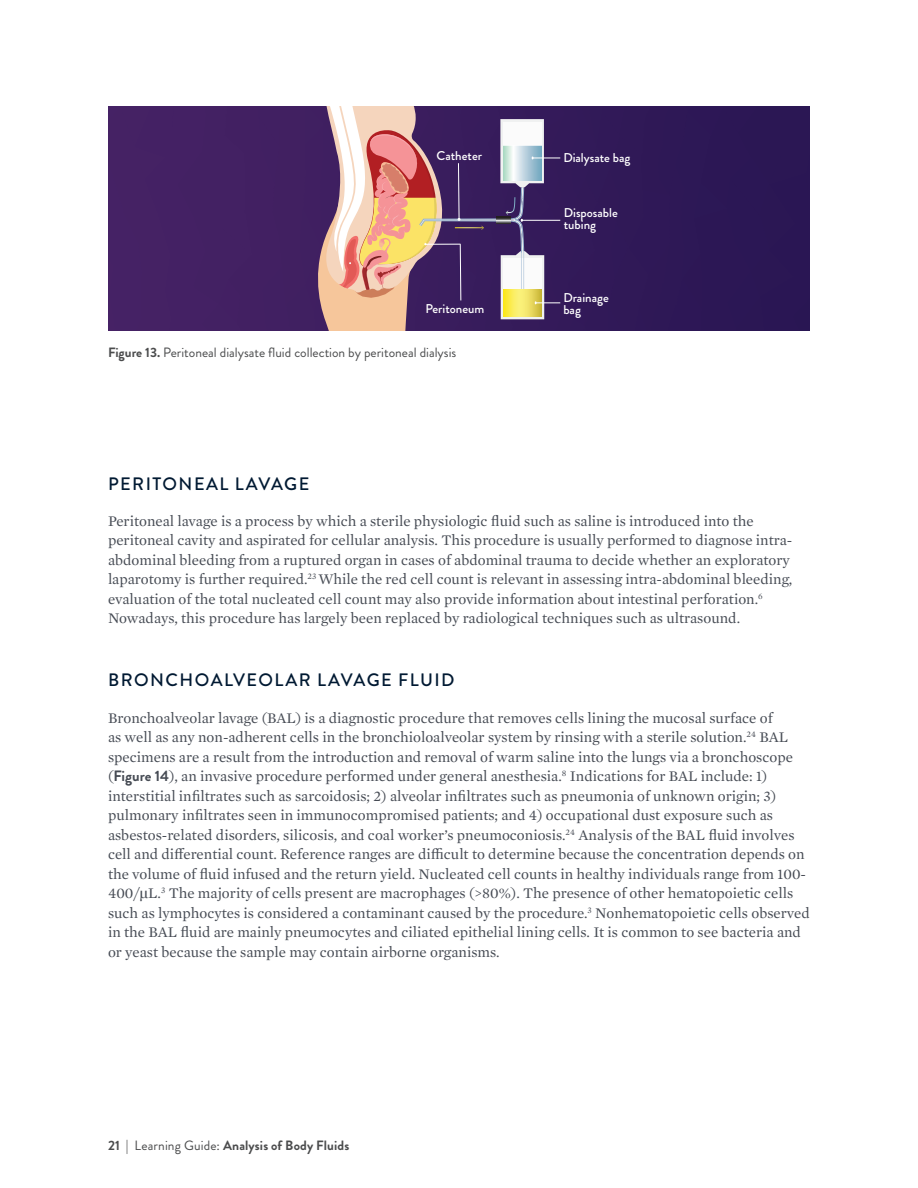
<style>
.page{position:relative;width:918px;height:1188px;background:#fff}
.page>*{position:absolute;margin:0;border:0;box-sizing:border-box;transform-origin:0 0}
.Body_10_14{font:500 18px "Brandon Grotesque";letter-spacing:.08em;color:#001932}
.NEW_Body_Text{font:15px/19.5px "Mercury Text G1";color:#464b54}
.TABLE_BODY_TEXT{font:13.5px "Brandon Grotesque";color:#4b4c4d}
.t1{font:700 13.5px "Brandon Grotesque";letter-spacing:.01em;color:#4b4c4d}
.t2{font:500 12.75px/11.4px "Brandon Grotesque";color:#fff}
.s1{font-weight:700}
.s2{font-family:"Brandon Grotesque";font-weight:700}
.s3{font-family:"Georgia"}
.s4{font-weight:400}
</style>
<div class="page">
<div style="left:108px;top:107px;width:702px;height:224px;background:linear-gradient(to bottom,#371c5c,#371c5c)"></div>
<svg style="left:311px;top:107px;width:249px;height:224px;background:#906e82"></svg>
<p class="t2" style="left:437px;top:150px;width:47px">Catheter</p>
<p class="t2" style="left:425px;top:303px;width:61px">Peritoneum</p>
<p class="TABLE_BODY_TEXT" style="left:108px;top:343px;width:350px"><span class="s1">Figure 13.</span> Peritoneal dialysate fluid collection by peritoneal dialysis</p>
<p class="t2" style="left:563px;top:152px;width:69px">Dialysate bag</p>
<p class="t2" style="left:564px;top:207px;width:56px">Disposable tubing</p>
<p class="t2" style="left:563px;top:292px;width:47px">Drainage bag</p>
<p class="Body_10_14" style="left:108px;top:471px;width:203px">PERITONEAL LAVAGE</p>
<p class="NEW_Body_Text" style="left:108px;top:510px;width:686px">Peritoneal lavage is a process by which a sterile physiologic fluid such as saline is introduced into the peritoneal cavity and aspirated for cellular analysis. This procedure is usually performed to diagnose intra&shy;abdominal bleeding from a ruptured organ in cases of abdominal trauma to decide whether an exploratory laparotomy is further required.<sup>23</sup> While the red cell count is relevant in assessing intra-abdominal bleeding, evaluation of the total nucleated cell count may also provide information about intestinal perforation.<sup>6<br></sup>Nowadays, this procedure has largely been replaced by radiological techniques such as ultrasound.</p>
<p class="Body_10_14" style="left:108px;top:668px;width:348px">BRONCHOALVEOLAR LAVAGE FLUID</p>
<p class="NEW_Body_Text" style="left:108px;top:707px;width:703px">Bronchoalveolar lavage (BAL) is a diagnostic procedure that removes cells lining the mucosal surface of<br>as well as any non-adherent cells in the bronchioloalveolar system by rinsing with a sterile solution.<sup>24</sup> BAL specimens are a result from the introduction and removal of warm saline into the lungs via a bronchoscope (<span class="s2">Figure 14</span>), an invasive procedure performed under general anesthesia.<sup>8</sup> Indications for BAL include: 1) interstitial infiltrates such as sarcoidosis; 2) alveolar infiltrates such as pneumonia of unknown origin; 3) pulmonary infiltrates seen in immunocompromised patients; and 4) occupational dust exposure such as asbestos-related disorders, silicosis, and coal worker’s pneumoconiosis.<sup>24</sup> Analysis of the BAL fluid involves cell and differential count. Reference ranges are difficult to determine because the concentration depends on the volume of fluid infused and the return yield. Nucleated cell counts in healthy individuals range from 100- 400/<span class="s3">µ</span>L.<sup>3</sup> The majority of cells present are macrophages (&gt;80%). The presence of other hematopoietic cells such as lymphocytes is considered a contaminant caused by the procedure.<sup>3</sup> Nonhematopoietic cells observed in the BAL fluid are mainly pneumocytes and ciliated epithelial lining cells. It is common to see bacteria and or yeast because the sample may contain airborne organisms.</p>
<p class="t1" style="left:108px;top:1136px;width:243px">21 <span class="s4">| Learning Guide:</span> Analysis of Body Fluids</p>
</div>
